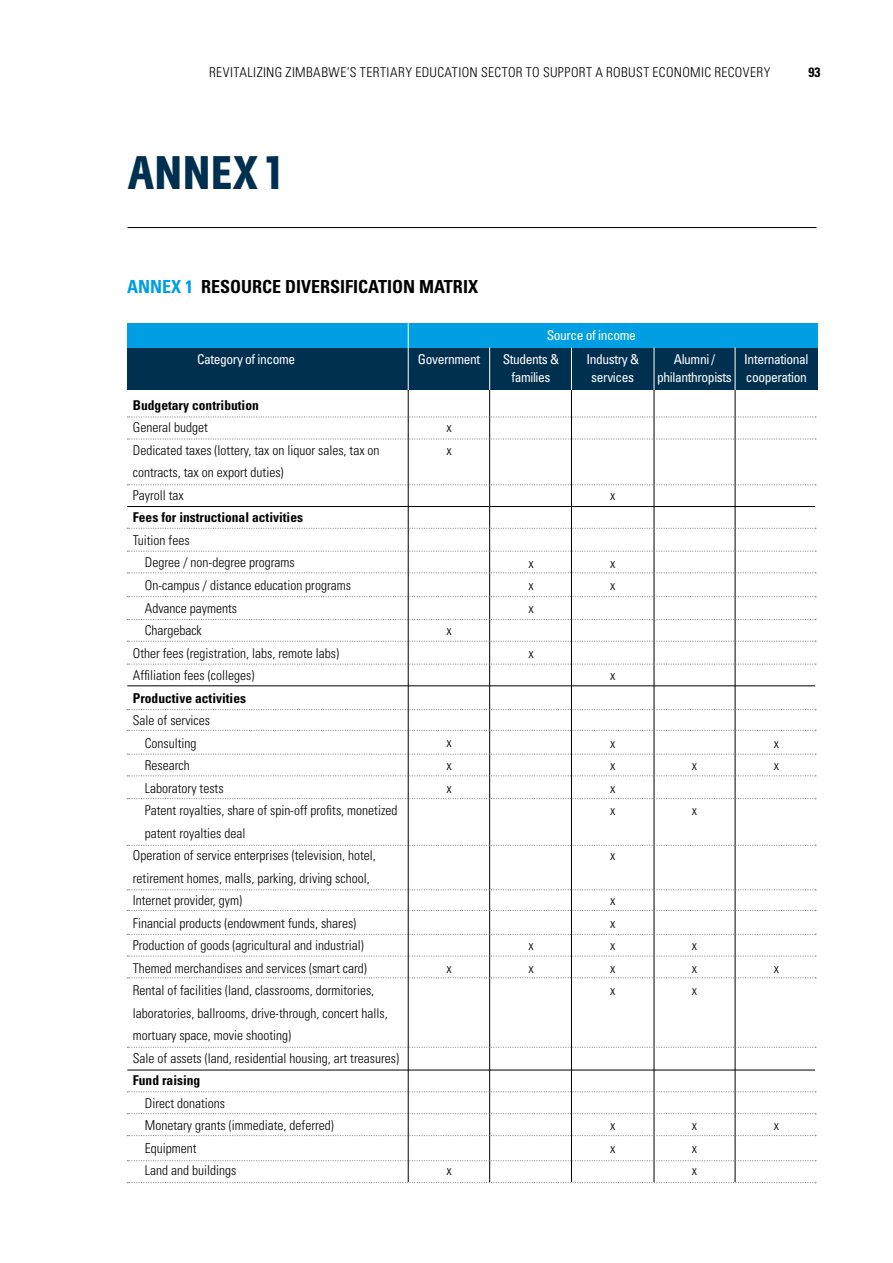
<style>
.page{position:relative;width:893px;height:1263px;background:#fff}
.page>*{position:absolute;margin:0;border:0;box-sizing:border-box;transform-origin:0 0}
.t1{font:700 46.5px "Fedra Sans Cond Std";letter-spacing:.01em;color:#00304f}
.t2{font:700 condensed 18px "Univers LT Std";color:#000}
.t3{font:300 condensed 13.5px/22.5px "Univers LT Std";color:#000}
.t4{font:condensed 13.5px/18px "Univers LT Std";letter-spacing:-.03em;color:#fff;text-align:center}
.t5{font:700 condensed 13.5px "Univers LT Std";color:#000}
.t6{font:300 condensed 13.5px "Univers LT Std";letter-spacing:.03em;color:#000}
.s1{color:#009fe3}
</style>
<div class="page">
<div style="left:127px;top:348px;width:690px;height:42px;background:#00304f"></div>
<div style="left:127px;top:323px;width:690px;height:25px;background:#009fe3"></div>
<hr style="left:408px;top:323px;width:1px;height:67px;background:#fff">
<hr style="left:489px;top:348px;width:1px;height:42px;background:#fff">
<hr style="left:571px;top:348px;width:1px;height:42px;background:#fff">
<hr style="left:654px;top:348px;width:1px;height:42px;background:#fff">
<hr style="left:735px;top:348px;width:1px;height:42px;background:#fff">
<hr style="left:408px;top:390px;width:1px;height:792px;background:#000">
<hr style="left:489px;top:390px;width:1px;height:792px;background:#000">
<hr style="left:571px;top:390px;width:1px;height:792px;background:#000">
<hr style="left:654px;top:390px;width:1px;height:792px;background:#000">
<hr style="left:735px;top:390px;width:1px;height:792px;background:#000">
<svg style="left:127px;top:416px;width:689px;height:1px"></svg>
<svg style="left:127px;top:438px;width:689px;height:1px"></svg>
<svg style="left:127px;top:484px;width:689px;height:1px"></svg>
<svg style="left:127px;top:551px;width:689px;height:1px"></svg>
<svg style="left:127px;top:663px;width:689px;height:2px"></svg>
<hr style="left:127px;top:506px;width:688px;height:1px;background:#000">
<svg style="left:127px;top:619px;width:689px;height:1px"></svg>
<svg style="left:127px;top:572px;width:689px;height:1px"></svg>
<hr style="left:127px;top:685px;width:688px;height:1px;background:#000">
<svg style="left:127px;top:528px;width:689px;height:1px"></svg>
<svg style="left:127px;top:641px;width:689px;height:1px"></svg>
<svg style="left:127px;top:596px;width:689px;height:1px"></svg>
<svg style="left:127px;top:709px;width:689px;height:1px"></svg>
<svg style="left:127px;top:730px;width:689px;height:1px"></svg>
<svg style="left:127px;top:753px;width:689px;height:2px"></svg>
<svg style="left:127px;top:775px;width:689px;height:1px"></svg>
<svg style="left:127px;top:798px;width:689px;height:1px"></svg>
<svg style="left:127px;top:845px;width:689px;height:1px"></svg>
<svg style="left:127px;top:889px;width:689px;height:1px"></svg>
<svg style="left:127px;top:910px;width:689px;height:1px"></svg>
<svg style="left:127px;top:934px;width:689px;height:1px"></svg>
<svg style="left:127px;top:955px;width:689px;height:2px"></svg>
<svg style="left:127px;top:977px;width:689px;height:1px"></svg>
<svg style="left:127px;top:1047px;width:689px;height:1px"></svg>
<hr style="left:127px;top:1070px;width:688px;height:1px;background:#000">
<svg style="left:127px;top:1091px;width:689px;height:1px"></svg>
<svg style="left:127px;top:1113px;width:689px;height:1px"></svg>
<svg style="left:127px;top:1135px;width:689px;height:1px"></svg>
<svg style="left:127px;top:1160px;width:689px;height:1px"></svg>
<svg style="left:127px;top:1182px;width:689px;height:1px"></svg>
<hr style="left:128px;top:227px;width:688px;height:1px;background:#000">
<p class="t6" style="left:209px;top:64px;width:563px">REVITALIZING ZIMBABWE’S TERTIARY EDUCATION SECTOR TO SUPPORT A ROBUST ECONOMIC RECOVERY</p>
<p class="t5" style="left:808px;top:64px;width:13px">93</p>
<h1 class="t1" style="left:128px;top:144px;width:155px">ANNEX 1</h1>
<h2 class="t2" style="left:127px;top:275px;width:352px"><span class="s1">ANNEX 1</span> RESOURCE DIVERSIFICATION MATRIX</h2>
<p class="t4" style="left:197px;top:350px;width:100px">Category of income</p>
<p class="t4" style="left:418px;top:350px;width:64px">Government</p>
<p class="t5" style="left:133px;top:397px;width:127px">Budgetary contribution</p>
<p class="t3" style="left:133px;top:416px;width:248px">General budget<br>Dedicated taxes (lottery, tax on liquor sales, tax on contracts, tax on export duties)<br>Payroll tax</p>
<p class="t5" style="left:133px;top:509px;width:172px">Fees for instructional activities</p>
<p class="t3" style="left:133px;top:529px;width:58px">Tuition fees</p>
<p class="t3" style="left:145px;top:551px;width:151px">Degree / non-degree programs</p>
<p class="t3" style="left:145px;top:574px;width:208px">On-campus / distance education programs</p>
<p class="t3" style="left:145px;top:596px;width:94px">Advance payments</p>
<p class="t3" style="left:145px;top:619px;width:58px">Chargeback</p>
<p class="t3" style="left:133px;top:641px;width:208px">Other fees (registration, labs, remote labs)</p>
<p class="t3" style="left:133px;top:664px;width:123px">Affiliation fees (colleges)</p>
<p class="t5" style="left:133px;top:689px;width:115px">Productive activities</p>
<p class="t3" style="left:133px;top:709px;width:79px">Sale of services</p>
<p class="t3" style="left:145px;top:731px;width:53px">Consulting</p>
<p class="t3" style="left:145px;top:754px;width:46px">Research</p>
<p class="t3" style="left:145px;top:776px;width:80px">Laboratory tests</p>
<p class="t3" style="left:145px;top:799px;width:254px">Patent royalties, share of spin-off profits, monetized</p>
<p class="t3" style="left:145px;top:821px;width:102px">patent royalties deal</p>
<p class="t3" style="left:133px;top:844px;width:244px">Operation of service enterprises (television, hotel,</p>
<p class="t3" style="left:133px;top:866px;width:238px">retirement homes, malls, parking, driving school,</p>
<p class="t3" style="left:133px;top:889px;width:111px">Internet provider, gym)</p>
<p class="t3" style="left:133px;top:911px;width:225px">Financial products (endowment funds, shares)</p>
<p class="t3" style="left:133px;top:934px;width:232px">Production of goods (agricultural and industrial)</p>
<p class="t3" style="left:133px;top:957px;width:235px">Themed merchandises and services (smart card)</p>
<p class="t3" style="left:133px;top:979px;width:243px">Rental of facilities (land, classrooms, dormitories,</p>
<p class="t3" style="left:133px;top:1002px;width:256px">laboratories, ballrooms, drive-through, concert halls,</p>
<p class="t3" style="left:133px;top:1024px;width:160px">mortuary space, movie shooting)</p>
<p class="t3" style="left:133px;top:1047px;width:268px">Sale of assets (land, residential housing, art treasures)</p>
<p class="t5" style="left:133px;top:1072px;width:69px">Fund raising</p>
<p class="t3" style="left:145px;top:1092px;width:190px">Direct donations<br>Monetary grants (immediate, deferred)<br>Equipment<br>Land and buildings</p>
<p class="t3" style="left:446px;top:416px;width:7px">x x</p>
<p class="t3" style="left:446px;top:619px;width:7px">x</p>
<p class="t3" style="left:446px;top:731px;width:7px;text-align:justify">x x x</p>
<p class="t3" style="left:446px;top:956px;width:7px">x</p>
<p class="t3" style="left:446px;top:1159px;width:7px">x</p>
<p class="t4" style="left:547px;top:325px;width:91px">Source of income</p>
<p class="t4" style="left:503px;top:350px;width:58px">Students &amp; families</p>
<p class="t4" style="left:657px;top:350px;width:76px">Alumni / philanthropists</p>
<p class="t4" style="left:586px;top:350px;width:54px">Industry &amp; services</p>
<p class="t4" style="left:744px;top:350px;width:66px;text-align:left">International cooperation</p>
<p class="t3" style="left:528px;top:552px;width:7px;text-align:justify">x x x</p>
<p class="t3" style="left:528px;top:642px;width:7px">x</p>
<p class="t3" style="left:528px;top:934px;width:7px">x x</p>
<p class="t3" style="left:610px;top:484px;width:7px">x</p>
<p class="t3" style="left:610px;top:552px;width:7px">x x</p>
<p class="t3" style="left:610px;top:664px;width:7px">x</p>
<p class="t3" style="left:610px;top:732px;width:7px;text-align:justify">x x x x</p>
<p class="t3" style="left:610px;top:844px;width:7px">x</p>
<p class="t3" style="left:610px;top:889px;width:7px;text-align:justify">x x x x x</p>
<p class="t3" style="left:692px;top:754px;width:7px">x</p>
<p class="t3" style="left:692px;top:799px;width:7px">x</p>
<p class="t3" style="left:692px;top:934px;width:7px;text-align:justify">x x x</p>
<p class="t3" style="left:774px;top:732px;width:7px">x x</p>
<p class="t3" style="left:774px;top:957px;width:7px">x</p>
<p class="t3" style="left:610px;top:1114px;width:7px">x x</p>
<p class="t3" style="left:692px;top:1114px;width:7px;text-align:justify">x x x</p>
<p class="t3" style="left:774px;top:1114px;width:7px">x</p>
</div>
